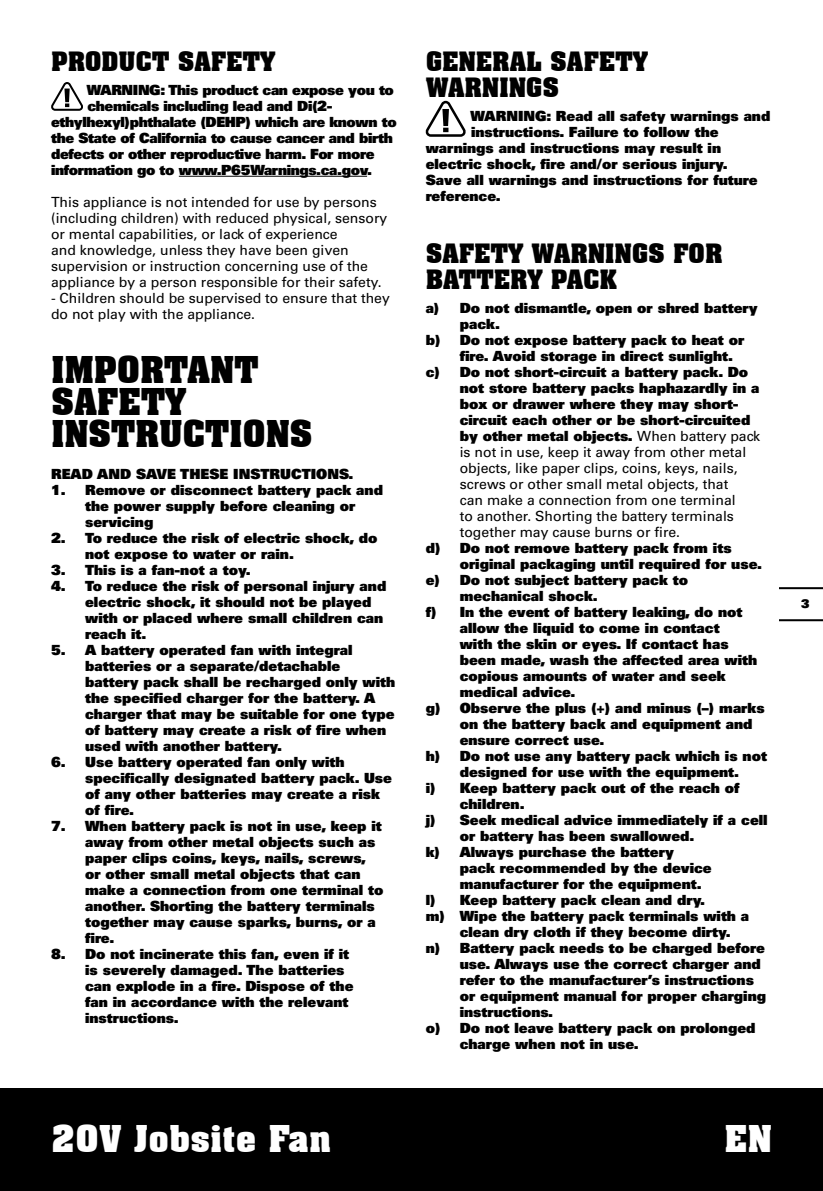
<style>
.page{position:relative;width:823px;height:1191px;background:#fff}
.page>*{position:absolute;margin:0;border:0;box-sizing:border-box;transform-origin:0 0}
.t1{font:700 36px/32px "Aachen BT";letter-spacing:-.01em;color:#000}
.t2{font:700 36px "Aachen BT";color:#fff}
.t3{font:700 26px/26px "Aachen BT";letter-spacing:-.01em;color:#000}
.t4{font:900 14px/16px "Univers";color:#000}
.t5{font:14px/16px "Univers";color:#000}
.t6{font:900 14px "Univers";letter-spacing:-.025em;color:#000}
.t7{font:900 12px "Univers";color:#000}
.s1{font-weight:400}
</style>
<div class="page">
<div style="left:0;top:1089px;width:822px;height:102px;background:#000"></div>
<hr style="left:779px;top:619px;width:43px;height:2px;background:#000">
<hr style="left:779px;top:587px;width:43px;height:2px;background:#000">
<hr style="left:179px;top:176px;width:188px;height:1px;background:#000">
<svg style="left:51px;top:82px;width:32px;height:29px"></svg>
<svg style="left:425px;top:101px;width:40px;height:36px"></svg>
<h2 class="t3" style="left:51px;top:48px;width:226px">PRODUCT SAFETY</h2>
<p class="t6" style="left:87px;top:81px;width:308px">WARNING: This product can expose you to</p>
<p class="t6" style="left:87px;top:97px;width:246px">chemicals including lead and Di(2-</p>
<p class="t6" style="left:51px;top:113px;width:347px">ethylhexyl)phthalate (DEHP) which are known to</p>
<p class="t6" style="left:51px;top:129px;width:343px">the State of California to cause cancer and birth</p>
<p class="t6" style="left:51px;top:145px;width:325px">defects or other reproductive harm. For more</p>
<p class="t6" style="left:51px;top:161px;width:322px">information go to www.P65Warnings.ca.gov.</p>
<p class="t5" style="left:51px;top:194px;width:337px">This appliance is not intended for use by persons (including children) with reduced physical, sensory or mental capabilities, or lack of experience<br>and knowledge, unless they have been given supervision or instruction concerning use of the appliance by a person responsible for their safety.</p>
<p class="t5" style="left:51px;top:290px;width:340px">- Children should be supervised to ensure that they do not play with the appliance.</p>
<h1 class="t1" style="left:51px;top:353px;width:263px">IMPORTANT<br>SAFETY<br>INSTRUCTIONS</h1>
<p class="t4" style="left:51px;top:465px;width:304px">READ AND SAVE THESE INSTRUCTIONS.</p>
<p class="t4" style="left:85px;top:481px;width:299px;text-indent:-34px">1. Remove or disconnect battery pack and the power supply before cleaning or servicing</p>
<p class="t4" style="left:85px;top:529px;width:294px;text-indent:-34px">2. To reduce the risk of electric shock, do not expose to water or rain.</p>
<p class="t4" style="left:51px;top:561px;width:201px">3. This is a fan-not a toy.</p>
<p class="t4" style="left:85px;top:577px;width:302px;text-indent:-34px">4. To reduce the risk of personal injury and electric shock, it should not be played with or placed where small children can reach it.</p>
<p class="t4" style="left:85px;top:641px;width:311px;text-indent:-34px">5. A battery operated fan with integral batteries or a separate/detachable battery pack shall be recharged only with the specified charger for the battery. A charger that may be suitable for one type of battery may create a risk of fire when used with another battery.</p>
<p class="t4" style="left:85px;top:753px;width:308px;text-indent:-34px">6. Use battery operated fan only with specifically designated battery pack. Use of any other batteries may create a risk of fire.</p>
<p class="t4" style="left:85px;top:817px;width:300px;text-indent:-34px">7. When battery pack is not in use, keep it away from other metal objects such as paper clips coins, keys, nails, screws, or other small metal objects that can make a connection from one terminal to another. Shorting the battery terminals together may cause sparks, burns, or a fire.</p>
<p class="t4" style="left:85px;top:945px;width:270px;text-indent:-34px">8. Do not incinerate this fan, even if it is severely damaged. The batteries can explode in a fire. Dispose of the fan in accordance with the relevant instructions.</p>
<h2 class="t3" style="left:425px;top:48px;width:224px">GENERAL SAFETY<br>WARNINGS</h2>
<p class="t4" style="left:470px;top:107px;width:301px">WARNING: Read all safety warnings and</p>
<p class="t4" style="left:471px;top:123px;width:249px">instructions. Failure to follow the</p>
<p class="t4" style="left:425px;top:139px;width:297px">warnings and instructions may result in</p>
<p class="t4" style="left:425px;top:155px;width:303px">electric shock, fire and/or serious injury.</p>
<p class="t4" style="left:425px;top:171px;width:333px">Save all warnings and instructions for future</p>
<p class="t4" style="left:425px;top:187px;width:77px">reference.</p>
<h2 class="t3" style="left:425px;top:240px;width:298px">SAFETY WARNINGS FOR<br>BATTERY PACK</h2>
<p class="t4" style="left:425px;top:299px;width:333px">a) Do not dismantle, open or shred battery</p>
<p class="t4" style="left:459px;top:315px;width:42px">pack.</p>
<p class="t4" style="left:425px;top:331px;width:320px">b) Do not expose battery pack to heat or</p>
<p class="t4" style="left:459px;top:347px;width:274px">fire. Avoid storage in direct sunlight.</p>
<p class="t4" style="left:425px;top:363px;width:324px">c) Do not short-circuit a battery pack. Do</p>
<p class="t4" style="left:459px;top:379px;width:301px">not store battery packs haphazardly in a</p>
<p class="t4" style="left:459px;top:395px;width:280px">box or drawer where they may short-</p>
<p class="t4" style="left:459px;top:411px;width:292px">circuit each other or be short-circuited</p>
<p class="t4" style="left:459px;top:427px;width:302px">by other metal objects. <span class="s1">When battery pack</span></p>
<p class="t5" style="left:459px;top:444px;width:288px">is not in use, keep it away from other metal</p>
<p class="t5" style="left:459px;top:460px;width:279px">objects, like paper clips, coins, keys, nails,</p>
<p class="t5" style="left:459px;top:476px;width:270px">screws or other small metal objects, that</p>
<p class="t5" style="left:459px;top:492px;width:277px">can make a connection from one terminal</p>
<p class="t5" style="left:459px;top:508px;width:275px">to another. Shorting the battery terminals</p>
<p class="t5" style="left:459px;top:524px;width:222px">together may cause burns or fire.</p>
<p class="t4" style="left:425px;top:539px;width:307px">d) Do not remove battery pack from its</p>
<p class="t4" style="left:459px;top:555px;width:303px">original packaging until required for use.</p>
<p class="t4" style="left:425px;top:571px;width:264px">e) Do not subject battery pack to</p>
<p class="t4" style="left:459px;top:587px;width:139px">mechanical shock.</p>
<p class="t4" style="left:425px;top:603px;width:318px">f) In the event of battery leaking, do not</p>
<p class="t4" style="left:459px;top:619px;width:261px">allow the liquid to come in contact</p>
<p class="t4" style="left:459px;top:635px;width:270px">with the skin or eyes. If contact has</p>
<p class="t4" style="left:459px;top:651px;width:299px">been made, wash the affected area with</p>
<p class="t4" style="left:459px;top:667px;width:267px">copious amounts of water and seek</p>
<p class="t4" style="left:459px;top:683px;width:117px">medical advice.</p>
<p class="t4" style="left:425px;top:699px;width:340px">g) Observe the plus (+) and minus (–) marks</p>
<p class="t4" style="left:459px;top:715px;width:294px">on the battery back and equipment and</p>
<p class="t4" style="left:459px;top:731px;width:146px">ensure correct use.</p>
<p class="t4" style="left:425px;top:747px;width:342px">h) Do not use any battery pack which is not</p>
<p class="t4" style="left:459px;top:763px;width:281px">designed for use with the equipment.</p>
<p class="t4" style="left:425px;top:779px;width:315px">i) Keep battery pack out of the reach of</p>
<p class="t4" style="left:459px;top:795px;width:66px">children.</p>
<p class="t4" style="left:425px;top:811px;width:343px">j) Seek medical advice immediately if a cell</p>
<p class="t4" style="left:459px;top:827px;width:236px">or battery has been swallowed.</p>
<p class="t4" style="left:425px;top:843px;width:249px">k) Always purchase the battery</p>
<p class="t4" style="left:459px;top:859px;width:253px">pack recommended by the device</p>
<p class="t4" style="left:459px;top:875px;width:243px">manufacturer for the equipment.</p>
<p class="t4" style="left:425px;top:891px;width:281px">l) Keep battery pack clean and dry.</p>
<p class="t4" style="left:425px;top:907px;width:325px">m) Wipe the battery pack terminals with a</p>
<p class="t4" style="left:459px;top:923px;width:272px">clean dry cloth if they become dirty.</p>
<p class="t4" style="left:425px;top:939px;width:340px">n) Battery pack needs to be charged before</p>
<p class="t4" style="left:459px;top:955px;width:302px">use. Always use the correct charger and</p>
<p class="t4" style="left:459px;top:971px;width:295px">refer to the manufacturer’s instructions</p>
<p class="t4" style="left:459px;top:987px;width:307px">or equipment manual for proper charging</p>
<p class="t4" style="left:459px;top:1003px;width:95px">instructions.</p>
<p class="t4" style="left:425px;top:1019px;width:331px">o) Do not leave battery pack on prolonged</p>
<p class="t4" style="left:459px;top:1035px;width:180px">charge when not in use.</p>
<h1 class="t2" style="left:51px;top:1116px;width:281px">20V Jobsite Fan</h1>
<h1 class="t2" style="left:724px;top:1116px;width:49px">EN</h1>
<p class="t7" style="left:800px;top:595px;width:10px">3</p>
</div>
